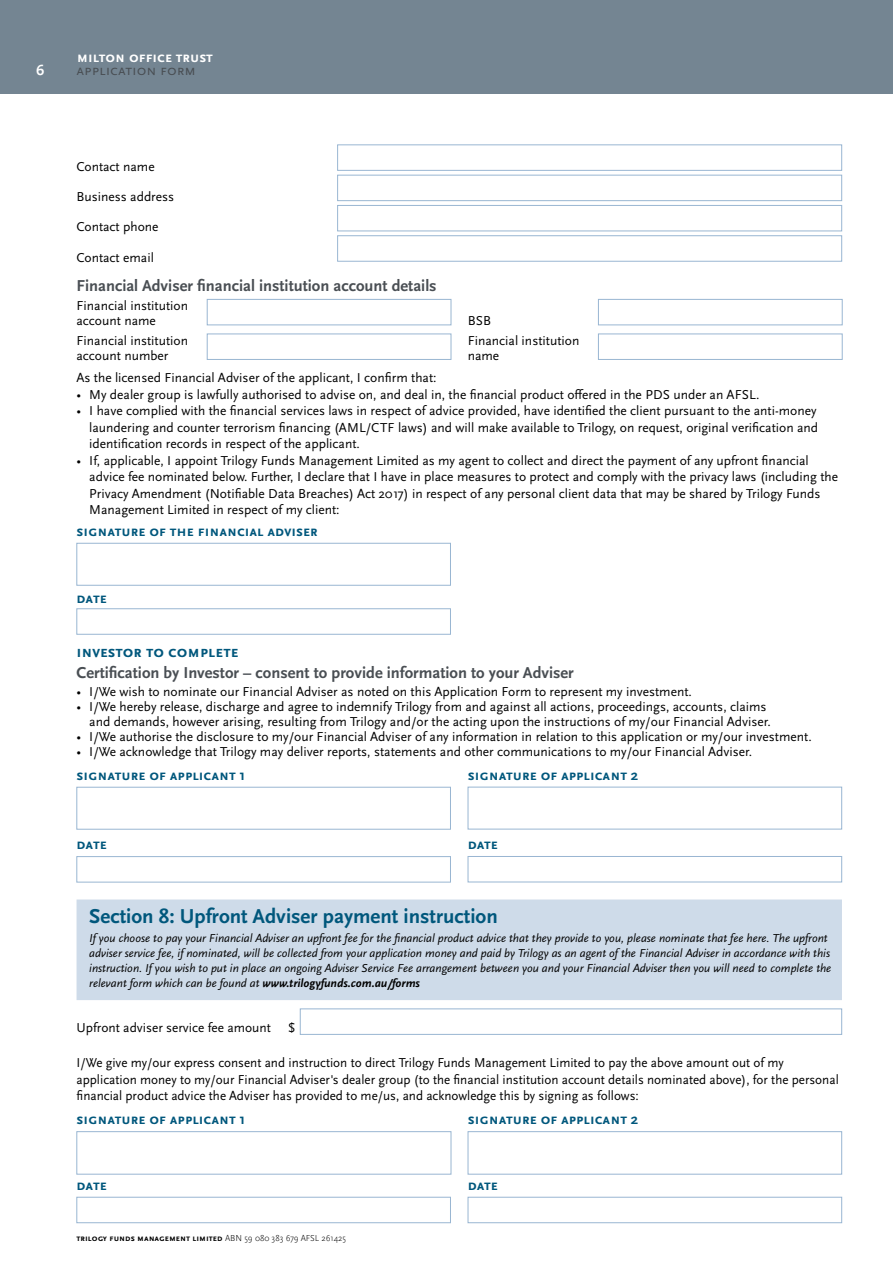
<style>
.page{position:relative;width:893px;height:1263px;background:#fff}
.page>*{position:absolute;margin:0;border:0;box-sizing:border-box;transform-origin:0 0}
.t1{font:700 21px "Scala Sans Pro";color:#00577c}
.t2{font:700 16.5px "Scala Sans Pro";color:#494e53}
.t3{font:700 16.5px "Scala Sans Pro";color:#00577c}
.t4{font:700 15px "Scala Sans Pro";color:#00577c}
.t5{font:700 15px "Scala Sans Pro";color:#fff}
.t6{font:15px "Scala Sans Pro";color:#494e53}
.t7{font:13.5px/16.5px "Scala Sans Pro";color:#000}
.t8{font:italic 12px/15px "Scala Sans Pro";color:#000}
.Body{font:700 9px "Scala Sans Pro";color:#000}
.s1{font-weight:700}
.s2{font-weight:300}
</style>
<div class="page">
<div style="left:0;top:0;width:893px;height:94px;background:#748592"></div>
<div style="left:337px;top:145px;width:505px;height:26px;border:1px solid #99b6d2"></div>
<div style="left:337px;top:175px;width:505px;height:26px;border:1px solid #99b6d2"></div>
<div style="left:337px;top:205px;width:505px;height:26px;border:1px solid #99b6d2"></div>
<div style="left:337px;top:235px;width:505px;height:26px;border:1px solid #99b6d2"></div>
<div style="left:207px;top:299px;width:244px;height:26px;border:1px solid #99b6d2"></div>
<div style="left:598px;top:299px;width:244px;height:26px;border:1px solid #99b6d2"></div>
<div style="left:207px;top:334px;width:244px;height:26px;border:1px solid #99b6d2"></div>
<div style="left:598px;top:334px;width:244px;height:26px;border:1px solid #99b6d2"></div>
<div style="left:77px;top:543px;width:374px;height:42px;border:1px solid #99b6d2"></div>
<div style="left:77px;top:608px;width:374px;height:26px;border:1px solid #99b6d2"></div>
<div style="left:77px;top:899px;width:765px;height:101px;background:#cedbe9"></div>
<div style="left:77px;top:787px;width:374px;height:42px;border:1px solid #99b6d2"></div>
<div style="left:468px;top:787px;width:374px;height:42px;border:1px solid #99b6d2"></div>
<div style="left:77px;top:856px;width:374px;height:26px;border:1px solid #99b6d2"></div>
<div style="left:468px;top:856px;width:374px;height:26px;border:1px solid #99b6d2"></div>
<div style="left:300px;top:1008px;width:542px;height:27px;border:1px solid #99b6d2"></div>
<div style="left:77px;top:1131px;width:374px;height:43px;border:1px solid #99b6d2"></div>
<div style="left:468px;top:1131px;width:374px;height:43px;border:1px solid #99b6d2"></div>
<div style="left:77px;top:1197px;width:374px;height:26px;border:1px solid #99b6d2"></div>
<div style="left:468px;top:1197px;width:374px;height:26px;border:1px solid #99b6d2"></div>
<p class="t5" style="left:36px;top:62px;width:10px">6</p>
<p class="t5" style="left:77px;top:49px;width:136px">m ilton office trust</p>
<p class="t6" style="left:77px;top:62px;width:121px">application form</p>
<p class="t7" style="left:77px;top:158px;width:80px">Contact name</p>
<p class="t7" style="left:77px;top:188px;width:99px">Business address</p>
<p class="t7" style="left:77px;top:219px;width:84px">Contact phone</p>
<p class="t7" style="left:77px;top:249px;width:79px">Contact email</p>
<p class="t2" style="left:77px;top:276px;width:362px">Financial Adviser financial institution account details</p>
<p class="t7" style="left:77px;top:298px;width:113px;line-height:15px">Financial institution account name</p>
<p class="t7" style="left:468px;top:313px;width:25px">BSB</p>
<p class="t7" style="left:77px;top:333px;width:113px;line-height:15px">Financial institution account number</p>
<p class="t7" style="left:468px;top:333px;width:113px;line-height:15px">Financial institution name</p>
<p class="t7" style="left:77px;top:370px;width:362px">As the licensed Financial Adviser of the applicant, I confirm that:</p>
<p class="t7" style="left:77px;top:386px;width:684px">• My dealer group is lawfully authorised to advise on, and deal in, the financial product offered in the PDS under an AFSL.</p>
<p class="t7" style="left:89px;top:403px;width:730px;text-align:justify;text-indent:-13px">• I have complied with the financial services laws in respect of advice provided, have identified the client pursuant to the anti-money laundering and counter terrorism financing (AML/CTF laws) and will make available to Trilogy, on request, original verification and identification records in respect of the applicant.</p>
<p class="t7" style="left:89px;top:452px;width:750px;text-indent:-13px">• If, applicable, I appoint Trilogy Funds Management Limited as my agent to collect and direct the payment of any upfront financial advice fee nominated below. Further, I declare that I have in place measures to protect and comply with the privacy laws (including the Privacy Amendment (Notifiable Data Breaches) Act 2017) in respect of any personal client data that may be shared by Trilogy Funds Management Limited in respect of my client:</p>
<p class="t4" style="left:77px;top:522px;width:243px">signature of the financial adviser</p>
<p class="t4" style="left:77px;top:590px;width:32px">date</p>
<p class="t3" style="left:77px;top:642px;width:164px">investor to com plete</p>
<p class="t2" style="left:77px;top:663px;width:499px">Certification by Investor – consent to provide information to your Adviser</p>
<p class="t7" style="left:77px;top:683px;width:617px">• I/We wish to nominate our Financial Adviser as noted on this Application Form to represent my investment.</p>
<p class="t7" style="left:89px;top:699px;width:683px;line-height:15px;text-indent:-13px">• I/We hereby release, discharge and agree to indemnify Trilogy from and against all actions, proceedings, accounts, claims and demands, however arising, resulting from Trilogy and/or the acting upon the instructions of my/our Financial Adviser.</p>
<p class="t7" style="left:77px;top:728px;width:737px">• I/We authorise the disclosure to my/our Financial Adviser of any information in relation to this application or my/our investment.</p>
<p class="t7" style="left:77px;top:743px;width:677px">• I/We acknowledge that Trilogy may deliver reports, statements and other communications to my/our Financial Adviser.</p>
<p class="t4" style="left:77px;top:766px;width:170px">signature of applicant 1</p>
<p class="t4" style="left:468px;top:766px;width:172px">signature of applicant 2</p>
<p class="t4" style="left:77px;top:835px;width:32px">date</p>
<p class="t4" style="left:468px;top:835px;width:32px">date</p>
<p class="t1" style="left:89px;top:904px;width:410px">Section 8: Upfront Adviser payment instruction</p>
<p class="t8" style="left:89px;top:931px;width:744px">If you choose to pay your Financial Adviser an upfront fee for the financial product advice that they provide to you, please nominate that fee here. The upfront adviser service fee, if nominated, will be collected from your application money and paid by Trilogy as an agent of the Financial Adviser in accordance with this instruction. If you wish to put in place an ongoing Adviser Service Fee arrangement between you and your Financial Adviser then you will need to complete the relevant form which can be found at <span class="s1">www.trilogyfunds.com.au/forms</span></p>
<p class="t7" style="left:77px;top:1019px;width:196px">Upfront adviser service fee amount</p>
<p class="t7" style="left:288px;top:1019px;width:9px">$</p>
<p class="t7" style="left:77px;top:1055px;width:764px">I/We give my/our express consent and instruction to direct Trilogy Funds Management Limited to pay the above amount out of my application money to my/our Financial Adviser's dealer group (to the financial institution account details nominated above), for the personal financial product advice the Adviser has provided to me/us, and acknowledge this by signing as follows:</p>
<p class="t4" style="left:77px;top:1111px;width:170px">signature of applicant 1</p>
<p class="t4" style="left:468px;top:1111px;width:172px">signature of applicant 2</p>
<p class="t4" style="left:77px;top:1176px;width:32px">date</p>
<p class="t4" style="left:468px;top:1176px;width:32px">date</p>
<p class="Body" style="left:77px;top:1233px;width:271px">Trilogy Funds Managem ent Lim ited <span class="s2">ABN 59 080 383 679 AFSL 261425</span></p>
</div>
